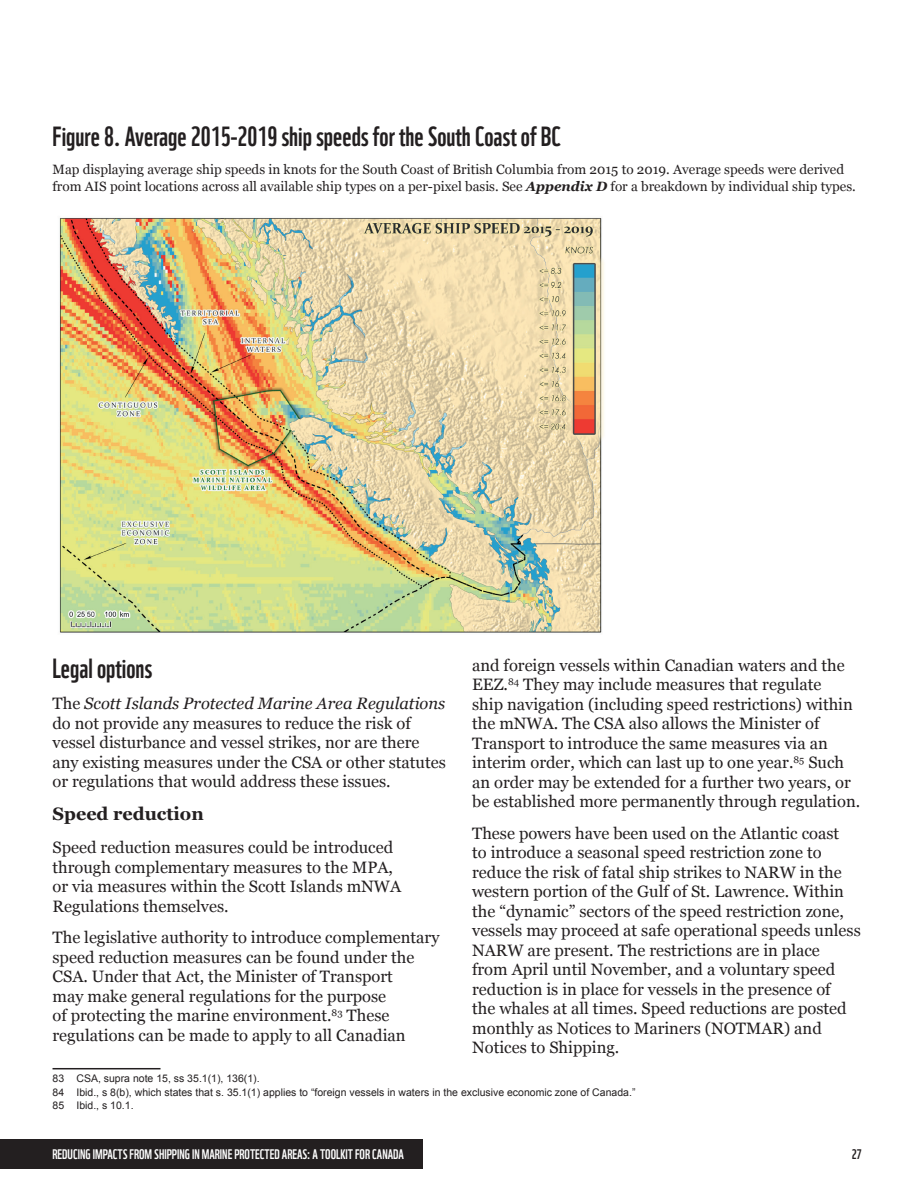
<style>
.page{position:relative;width:918px;height:1188px;background:#fff}
.page>*{position:absolute;margin:0;border:0;box-sizing:border-box;transform-origin:0 0}
.t1{font:27px "WWF";color:#231f20}
.t2{font:700 18px "Georgia";color:#231f20}
.t3{font:16.5px/19.5px "Georgia";color:#231f20}
.t4{font:13.5px/16.5px "Georgia";color:#231f20}
.t5{font:13.5px "WWF";color:#fff}
.t6{font:13.5px "WWF";color:#231f20}
.t7{font:10.5px/13.5px "Arial";color:#231f20}
.s1{font-weight:700;font-style:italic}
.s2{font-style:italic}
</style>
<div class="page">
<div style="left:0;top:1139px;width:423px;height:30px;background:#231f20"></div>
<hr style="left:53px;top:1068px;width:108px;height:1px;background:#231f20">
<img style="left:59px;top:217px;width:545px;height:416px">
<h1 class="t1" style="left:53px;top:115px;width:510px">Figure 8. Average 2015-2019 ship speeds for the South Coast of BC</h1>
<p class="t4" style="left:53px;top:161px;width:805px">Map displaying average ship speeds in knots for the South Coast of British Columbia from 2015 to 2019. Average speeds were derived from AIS point locations across all available ship types on a per-pixel basis. See <span class="s1">Appendix D</span> for a breakdown by individual ship types.</p>
<h1 class="t1" style="left:53px;top:647px;width:101px">Legal options</h1>
<p class="t3" style="left:53px;top:693px;width:395px">The <span class="s2">Scott Islands Protected Marine Area Regulations </span>do not provide any measures to reduce the risk of vessel disturbance and vessel strikes, nor are there any existing measures under the CSA or other statutes or regulations that would address these issues.</p>
<p class="t2" style="left:53px;top:800px;width:153px">Speed reduction</p>
<p class="t3" style="left:53px;top:837px;width:350px">Speed reduction measures could be introduced through complementary measures to the MPA, or via measures within the Scott Islands mNWA Regulations themselves.</p>
<p class="t3" style="left:53px;top:927px;width:388px">The legislative authority to introduce complementary speed reduction measures can be found under the CSA. Under that Act, the Minister of Transport<br>may make general regulations for the purpose<br>of protecting the marine environment.<sup>83</sup> These regulations can be made to apply to all Canadian</p>
<p class="t3" style="left:472px;top:654px;width:390px">and foreign vessels within Canadian waters and the EEZ.<sup>84</sup> They may include measures that regulate<br>ship navigation (including speed restrictions) within the mNWA. The CSA also allows the Minister of Transport to introduce the same measures via an interim order, which can last up to one year.<sup>85</sup> Such an order may be extended for a further two years, or be established more permanently through regulation.</p>
<p class="t3" style="left:472px;top:822px;width:390px">These powers have been used on the Atlantic coast<br>to introduce a seasonal speed restriction zone to reduce the risk of fatal ship strikes to NARW in the western portion of the Gulf of St. Lawrence. Within the “dynamic” sectors of the speed restriction zone, vessels may proceed at safe operational speeds unless NARW are present. The restrictions are in place<br>from April until November, and a voluntary speed reduction is in place for vessels in the presence of<br>the whales at all times. Speed reductions are posted monthly as Notices to Mariners (NOTMAR) and Notices to Shipping.</p>
<p class="t7" style="left:53px;top:1072px;width:584px">83 CSA, supra note 15, ss 35.1(1), 136(1).<br>84 Ibid., s 8(b), which states that s. 35.1(1) applies to “foreign vessels in waters in the exclusive economic zone of Canada.”<br>85 Ibid., s 10.1.</p>
<p class="t5" style="left:53px;top:1144px;width:353px">REDUCING IMPACTS FROM SHIPPING IN MARINE PROTECTED AREAS: A TOOLKIT FOR CANADA</p>
<p class="t6" style="left:852px;top:1144px;width:11px">27</p>
</div>
